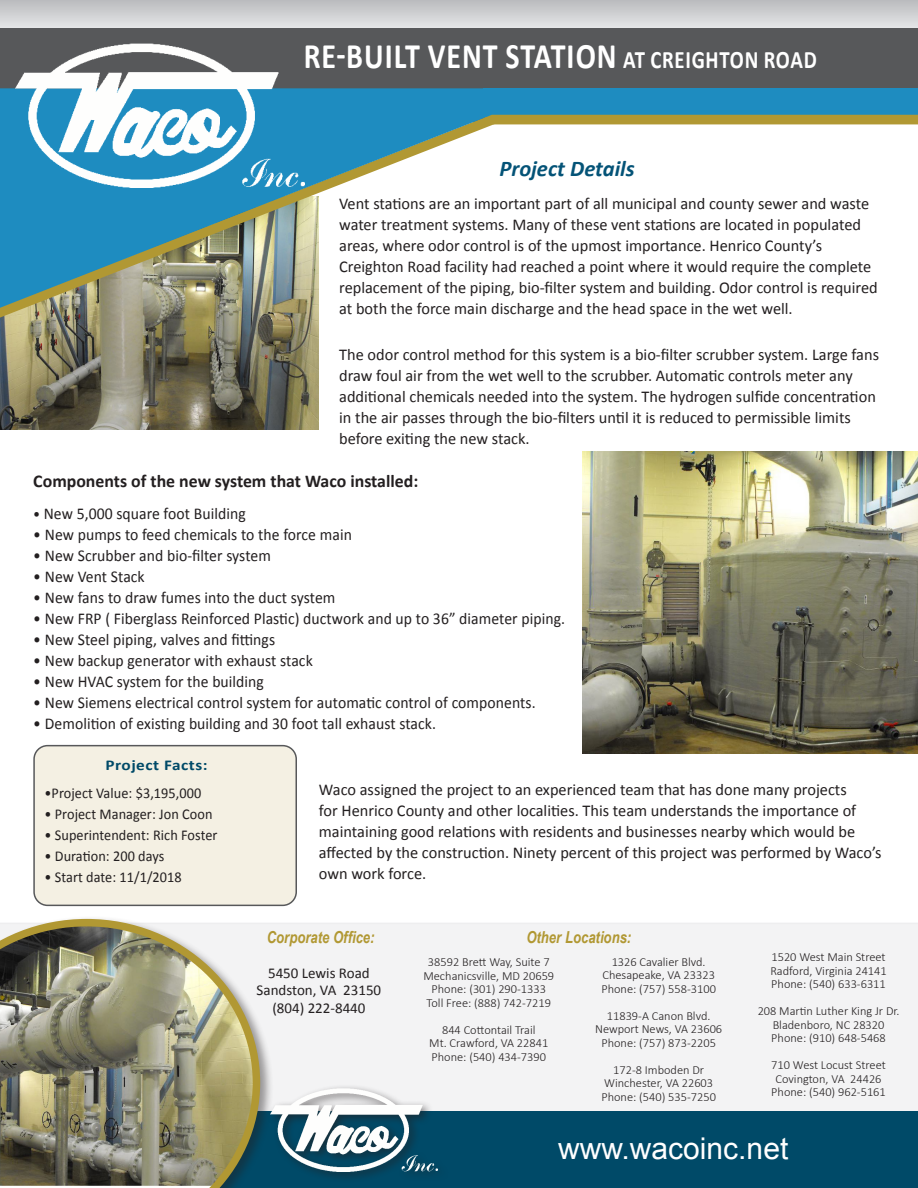
<style>
.page{position:relative;width:918px;height:1188px;background:#fff}
.page>*{position:absolute;margin:0;border:0;box-sizing:border-box;transform-origin:0 0}
.No_Spacing{font:700 36px "Calibri";letter-spacing:.035em;color:#fff;scale:.83 1}
.t1{font:30px "Arial";color:#fff}
.t2{font:italic 700 22.5px "Calibri";color:#045377}
.t3{font:700 18px "Calibri";color:#231f20}
.No_Spacing-2{font:16.5px/21px "Calibri";color:#231f20}
.No_Spacing-3{font:16.5px "Calibri";color:#231f20;scale:.95 1}
.t4{font:italic 700 16.5px "Arial Narrow";color:#b19833}
.No_Spacing-4{font:15px "Calibri";letter-spacing:.005em;color:#231f20;scale:.95 1}
.No_Spacing-5{font:15px "Calibri";letter-spacing:.005em;color:#231f20}
.No_Spacing-6{font:700 15px "Calibri";letter-spacing:.03em;color:#004a68;scale:1.15 1}
.t5{font:300 12.3px/13.5px "Calibri";color:#231f20;text-align:center}
.s1{font-size:25.2px}
.s2{font-size:15px}
</style>
<div class="page">
<div style="left:273px;top:923px;width:645px;height:188px;background:#f3f3f4"></div>
<img style="left:0;top:318px;width:319px;height:111px">
<svg style="left:0;top:0;width:918px;height:28px;background:#cfd0d2"></svg>
<div style="left:0;top:28px;width:918px;height:94px;background:#57585a"></div>
<svg style="left:0;top:124px;width:564px;height:194px"></svg>
<svg style="left:0;top:88px;width:559px;height:220px"></svg>
<img style="left:15px;top:44px;width:290px;height:143px">
<div style="left:484px;top:88px;width:434px;height:29px;background:#1e8cc0"></div>
<div style="left:484px;top:115px;width:434px;height:9px;background:#b19833"></div>
<div style="left:0;top:1111px;width:918px;height:77px;background:#004a68"></div>
<div style="left:267px;top:1084px;width:182px;height:99px;background:#231f20;opacity:.64"></div>
<img style="left:273px;top:1088px;width:165px;height:83px">
<div style="left:0;top:915px;width:273px;height:273px;background:#231f20;opacity:.45"></div>
<img style="left:0;top:919px;width:260px;height:269px">
<div style="left:34px;top:746px;width:262px;height:159px;background:#f4f0e3;border-radius:14px"></div>
<div style="left:33px;top:745px;width:264px;height:161px;border:2px solid #57585a;border-radius:14px"></div>
<img style="left:583px;top:452px;width:335px;height:302px">
<p class="No_Spacing" style="left:304px;top:33px;width:620px">RE-BUILT VENT STATION <span class="s1">AT CREIGHTON ROAD</span></p>
<p class="t2" style="left:500px;top:155px;width:137px">Project Details</p>
<p class="No_Spacing-2" style="left:339px;top:193px;width:540px">Vent stations are an important part of all municipal and county sewer and waste water treatment systems. Many of these vent stations are located in populated areas, where odor control is of the upmost importance. Henrico County’s Creighton Road facility had reached a point where it would require the complete replacement of the piping, bio-filter system and building. Odor control is required at both the force main discharge and the head space in the wet well.</p>
<p class="No_Spacing-2" style="left:339px;top:344px;width:541px">The odor control method for this system is a bio-filter scrubber system. Large fans draw foul air from the wet well to the scrubber. Automatic controls meter any additional chemicals needed into the system. The hydrogen sulfide concentration in the air passes through the bio-filters until it is reduced to permissible limits before exiting the new stack.</p>
<p class="t3" style="left:33px;top:469px;width:386px">Components of the new system that Waco installed:</p>
<p class="No_Spacing-3" style="left:33px;top:503px;width:225px"><span class="s2">•</span> New 5,000 square foot Building</p>
<p class="No_Spacing-3" style="left:33px;top:524px;width:337px">• New pumps to feed chemicals to the force main</p>
<p class="No_Spacing-3" style="left:33px;top:545px;width:252px">• New Scrubber and bio-filter system</p>
<p class="No_Spacing-3" style="left:33px;top:566px;width:119px">• New Vent Stack</p>
<p class="No_Spacing-3" style="left:33px;top:587px;width:320px">• New fans to draw fumes into the duct system</p>
<p class="No_Spacing-3" style="left:33px;top:608px;width:561px">• New FRP ( Fiberglass Reinforced Plastic) ductwork and up to 36” diameter piping.</p>
<p class="No_Spacing-3" style="left:33px;top:629px;width:256px">• New Steel piping, valves and fittings</p>
<p class="No_Spacing-3" style="left:33px;top:650px;width:296px">• New backup generator with exhaust stack</p>
<p class="No_Spacing-3" style="left:33px;top:671px;width:244px">• New HVAC system for the building</p>
<p class="No_Spacing-3" style="left:33px;top:692px;width:530px">• New Siemens electrical control system for automatic control of components.</p>
<p class="No_Spacing-3" style="left:33px;top:713px;width:425px">• Demolition of existing building and 30 foot tall exhaust stack.</p>
<p class="No_Spacing-6" style="left:105px;top:756px;width:90px">Project Facts:</p>
<p class="No_Spacing-4" style="left:44px;top:784px;width:167px">•Project Value: $3,195,000</p>
<p class="No_Spacing-4" style="left:44px;top:805px;width:179px">• Project Manager: Jon Coon</p>
<p class="No_Spacing-4" style="left:44px;top:826px;width:184px">• Superintendent: Rich Foster</p>
<p class="No_Spacing-4" style="left:44px;top:847px;width:128px">• Duration: 200 days</p>
<p class="No_Spacing-4" style="left:44px;top:868px;width:146px">• Start date: 11/1/2018</p>
<p class="No_Spacing-2" style="left:319px;top:779px;width:564px">Waco assigned the project to an experienced team that has done many projects<br>for Henrico County and other localities. This team understands the importance of maintaining good relations with residents and businesses nearby which would be affected by the construction. Ninety percent of this project was performed by Waco’s own work force.</p>
<p class="t4" style="left:267px;top:925px;width:109px">Corporate Office:</p>
<p class="t4" style="left:526px;top:925px;width:107px">Other Locations:</p>
<p class="No_Spacing-5" style="left:268px;top:964px;width:103px">5450 Lewis Road</p>
<p class="No_Spacing-5" style="left:257px;top:980px;width:126px">Sandston, VA 23150</p>
<p class="No_Spacing-5" style="left:272px;top:998px;width:95px">(804) 222-8440</p>
<p class="t5" style="left:428px;top:956px;width:123px">38592 Brett Way, Suite 7</p>
<p class="t5" style="left:423px;top:969px;width:132px">Mechanicsville, MD 20659</p>
<p class="t5" style="left:432px;top:983px;width:116px">Phone: (301) 290-1333</p>
<p class="t5" style="left:427px;top:996px;width:126px">Toll Free: (888) 742-7219</p>
<p class="t5" style="left:429px;top:1023px;width:121px">844 Cottontail Trail<br>Mt. Crawford, VA 22841</p>
<p class="t5" style="left:432px;top:1050px;width:116px">Phone: (540) 434-7390</p>
<p class="t5" style="left:612px;top:955px;width:95px">1326 Cavalier Blvd.</p>
<p class="t5" style="left:602px;top:968px;width:114px">Chesapeake, VA 23323</p>
<p class="t5" style="left:601px;top:982px;width:116px">Phone: (757) 558-3100</p>
<p class="t5" style="left:607px;top:1009px;width:105px">11839-A Canon Blvd.</p>
<p class="t5" style="left:595px;top:1022px;width:129px">Newport News, VA 23606</p>
<p class="t5" style="left:601px;top:1036px;width:116px">Phone: (757) 873-2205</p>
<h6 class="t5" style="left:613px;top:1063px;width:92px">172-8 Imboden Dr</h6>
<h6 class="t5" style="left:604px;top:1076px;width:110px">Winchester, VA 22603</h6>
<h6 class="t5" style="left:601px;top:1090px;width:116px">Phone: (540) 535-7250</h6>
<p class="t5" style="left:771px;top:950px;width:116px">1520 West Main Street</p>
<p class="t5" style="left:770px;top:964px;width:118px">Radford, Virginia 24141</p>
<p class="t5" style="left:771px;top:977px;width:116px">Phone: (540) 633-6311</p>
<p class="t5" style="left:758px;top:1004px;width:143px">208 Martin Luther King Jr Dr.</p>
<p class="t5" style="left:773px;top:1018px;width:113px">Bladenboro, NC 28320</p>
<p class="t5" style="left:771px;top:1031px;width:116px">Phone: (910) 648-5468</p>
<p class="t5" style="left:771px;top:1058px;width:116px">710 West Locust Street</p>
<p class="t5" style="left:776px;top:1072px;width:108px">Covington, VA 24426</p>
<p class="t5" style="left:771px;top:1085px;width:116px">Phone: (540) 962-5161</p>
<p class="t1" style="left:558px;top:1128px;width:232px">www.wacoinc.net</p>
</div>
